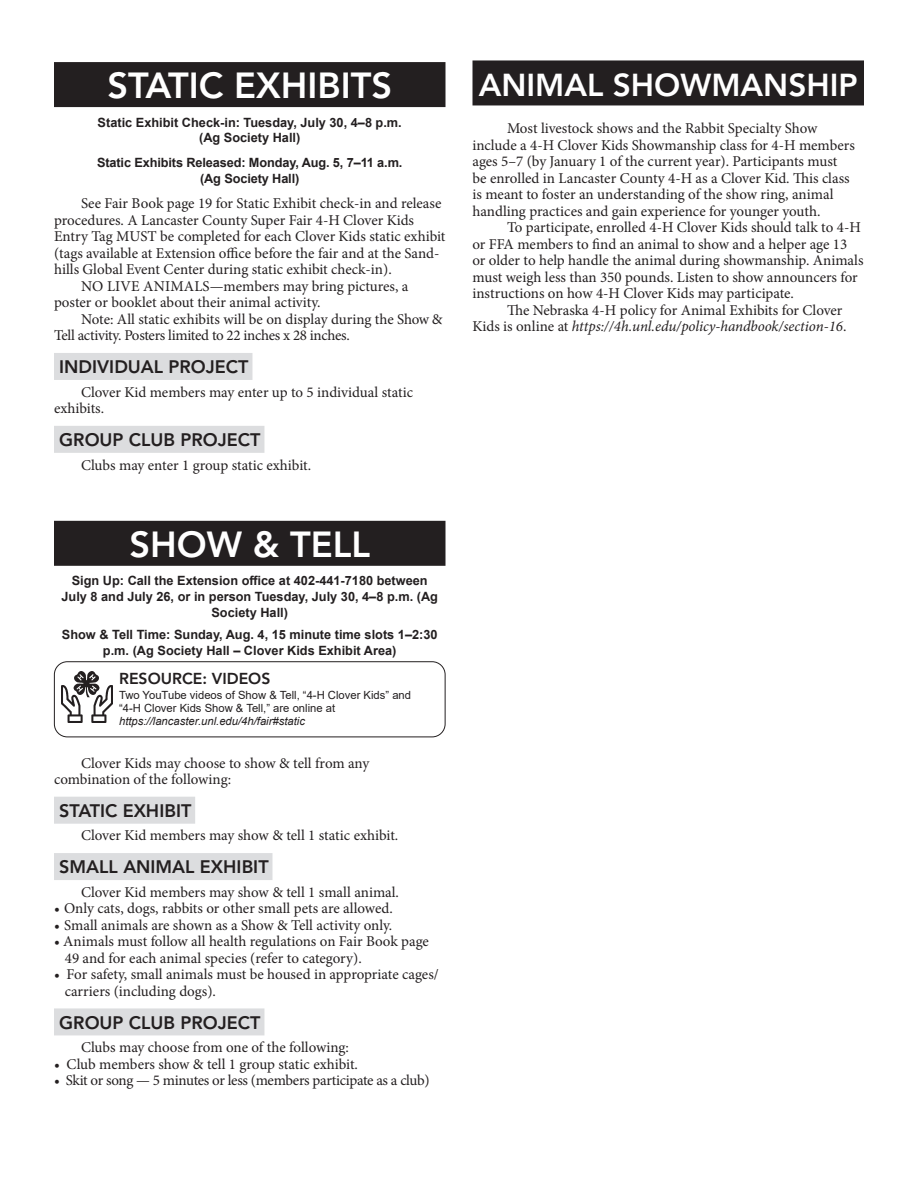
<style>
.page{position:relative;width:918px;height:1188px;background:#fff}
.page>*{position:absolute;margin:0;border:0;box-sizing:border-box;transform-origin:0 0}
.lot_heading{font:800 36px "Avenir LT Std";color:#fff}
.lot_heading-2{font:800 31.5px "Avenir LT Std";color:#fff}
.Subhead_1{font:800 18px "Avenir LT Std";color:#231f20}
.Subhead_2_4H{font:800 15.75px "Avenir LT Std";color:#231f20}
.Body_text_--_UNL_Toolbox{font:15px/16.5px "Minion Pro";letter-spacing:-.005em;color:#231f20}
.Bullets_indented_--_UNL_Toolbox{font:15px/16.5px "Minion Pro";letter-spacing:-.005em;color:#231f20}
.Bullets_indented_--_UNL_Toolbox-2{font:15px "Minion Pro";letter-spacing:-.025em;color:#231f20}
.Show_Date{font:700 12.75px/15.8px "Arial";color:#231f20;text-align:center}
.t1{font:11.25px/12.8px "Arial";color:#231f20}
.s1{color:#dcdddf}
.s2{font-style:italic}
</style>
<div class="page">
<div style="left:54px;top:62px;width:392px;height:45px;background:#231f20"></div>
<div style="left:54px;top:353px;width:198px;height:27px;background:#dcdddf"></div>
<div style="left:54px;top:426px;width:210px;height:27px;background:#dcdddf"></div>
<div style="left:54px;top:521px;width:392px;height:45px;background:#231f20"></div>
<div style="left:54px;top:797px;width:141px;height:27px;background:#dcdddf"></div>
<div style="left:54px;top:853px;width:218px;height:27px;background:#dcdddf"></div>
<div style="left:54px;top:1008px;width:210px;height:27px;background:#dcdddf"></div>
<div style="left:472px;top:60px;width:392px;height:45px;background:#231f20"></div>
<div style="left:54px;top:661px;width:392px;height:76px;border:1px solid #231f20;border-radius:13px"></div>
<img style="left:61px;top:671px;width:52px;height:52px">
<p class="lot_heading" style="left:107px;top:64px;width:286px">STATIC EXHIBITS</p>
<p class="Show_Date" style="left:98px;top:114px;width:306px">Static Exhibit Check-in: Tuesday, July 30, 4–8 p.m. (Ag Society Hall)</p>
<p class="Show_Date" style="left:97px;top:155px;width:307px">Static Exhibits Released: Monday, Aug. 5, 7–11 a.m. (Ag Society Hall)</p>
<p class="Body_text_--_UNL_Toolbox" style="left:54px;top:195px;width:393px;text-indent:27px">See Fair Book page 19 for Static Exhibit check-in and release procedures. A Lancaster County Super Fair 4-H Clover Kids Entry Tag MUST be completed for each Clover Kids static exhibit (tags available at Extension office before the fair and at the Sand&shy;hills Global Event Center during static exhibit check-in).</p>
<p class="Body_text_--_UNL_Toolbox" style="left:54px;top:278px;width:356px;text-indent:27px">NO LIVE ANIMALS—members may bring pictures, a poster or booklet about their animal activity.</p>
<p class="Body_text_--_UNL_Toolbox" style="left:54px;top:311px;width:390px;text-indent:27px">Note: All static exhibits will be on display during the Show &amp;<br>Tell activity. Posters limited to 22 inches x 28 inches.</p>
<p class="Subhead_1" style="left:59px;top:356px;width:195px">INDIVIDUAL PROJECT<span class="s1">:</span></p>
<p class="Body_text_--_UNL_Toolbox" style="left:54px;top:384px;width:361px;text-indent:27px">Clover Kid members may enter up to 5 individual static exhibits.</p>
<p class="Subhead_1" style="left:59px;top:429px;width:207px">GROUP CLUB PROJECT<span class="s1">:</span></p>
<p class="Body_text_--_UNL_Toolbox" style="left:81px;top:457px;width:232px">Clubs may enter 1 group static exhibit.</p>
<p class="lot_heading" style="left:129px;top:523px;width:242px">SHOW &amp; TELL</p>
<p class="Show_Date" style="left:62px;top:573px;width:378px">Sign Up: Call the Extension office at 402-441-7180 between<br>July 8 and July 26, or in person Tuesday, July 30, 4–8 p.m. (Ag<br>Society Hall)</p>
<p class="Show_Date" style="left:62px;top:627px;width:377px">Show &amp; Tell Time: Sunday, Aug. 4, 15 minute time slots 1–2:30 p.m. (Ag Society Hall – Clover Kids Exhibit Area)</p>
<p class="Subhead_2_4H" style="left:119px;top:670px;width:153px">RESOURCE: VIDEOS</p>
<p class="t1" style="left:119px;top:689px;width:294px">Two YouTube videos of Show &amp; Tell, “4-H Clover Kids” and “4-H Clover Kids Show &amp; Tell,” are online at <span class="s2">https://lancaster.unl.edu/4h/fair#static</span></p>
<p class="Body_text_--_UNL_Toolbox" style="left:54px;top:755px;width:317px;text-indent:27px">Clover Kids may choose to show &amp; tell from any combination of the following:</p>
<p class="Subhead_1" style="left:59px;top:800px;width:137px">STATIC EXHIBIT<span class="s1">:</span></p>
<p class="Body_text_--_UNL_Toolbox" style="left:81px;top:827px;width:319px">Clover Kid members may show &amp; tell 1 static exhibit.</p>
<p class="Subhead_1" style="left:59px;top:856px;width:215px">SMALL ANIMAL EXHIBIT<span class="s1">:</span></p>
<p class="Body_text_--_UNL_Toolbox" style="left:81px;top:884px;width:320px">Clover Kid members may show &amp; tell 1 small animal.</p>
<p class="Bullets_indented_--_UNL_Toolbox" style="left:54px;top:900px;width:340px">• Only cats, dogs, rabbits or other small pets are allowed.</p>
<p class="Bullets_indented_--_UNL_Toolbox" style="left:54px;top:917px;width:340px">• Small animals are shown as a Show &amp; Tell activity only.</p>
<p class="Bullets_indented_--_UNL_Toolbox" style="left:65px;top:933px;width:366px;text-indent:-11px">• Animals must follow all health regulations on Fair Book page<br>49 and for each animal species (refer to category).</p>
<p class="Bullets_indented_--_UNL_Toolbox" style="left:65px;top:966px;width:376px;text-indent:-11px">• For safety, small animals must be housed in appropriate cages/ carriers (including dogs).</p>
<p class="Subhead_1" style="left:59px;top:1012px;width:207px">GROUP CLUB PROJECT<span class="s1">:</span></p>
<p class="Body_text_--_UNL_Toolbox" style="left:81px;top:1039px;width:270px">Clubs may choose from one of the following:</p>
<p class="Bullets_indented_--_UNL_Toolbox" style="left:54px;top:1056px;width:306px">• Club members show &amp; tell 1 group static exhibit.</p>
<p class="Bullets_indented_--_UNL_Toolbox-2" style="left:54px;top:1070px;width:377px">• Skit or song — 5 minutes or less (members participate as a club)</p>
<p class="lot_heading-2" style="left:479px;top:67px;width:381px">ANIMAL SHOWMANSHIP</p>
<p class="Body_text_--_UNL_Toolbox" style="left:472px;top:120px;width:384px;text-indent:34px">Most livestock shows and the Rabbit Specialty Show include a 4-H Clover Kids Showmanship class for 4-H members ages 5–7 (by January 1 of the current year). Participants must be enrolled in Lancaster County 4-H as a Clover Kid. This class is meant to foster an understanding of the show ring, animal handling practices and gain experience for younger youth.</p>
<p class="Body_text_--_UNL_Toolbox" style="left:472px;top:219px;width:393px;text-indent:34px">To participate, enrolled 4-H Clover Kids should talk to 4-H or FFA members to find an animal to show and a helper age 13 or older to help handle the animal during showmanship. Animals must weigh less than 350 pounds. Listen to show announcers for instructions on how 4-H Clover Kids may participate.</p>
<p class="Body_text_--_UNL_Toolbox" style="left:472px;top:302px;width:375px;text-align:right">The Nebraska 4-H policy for Animal Exhibits for Clover<br>Kids is online at <span class="s2">https://4h.unl.edu/policy-handbook/section-16</span>.</p>
</div>
